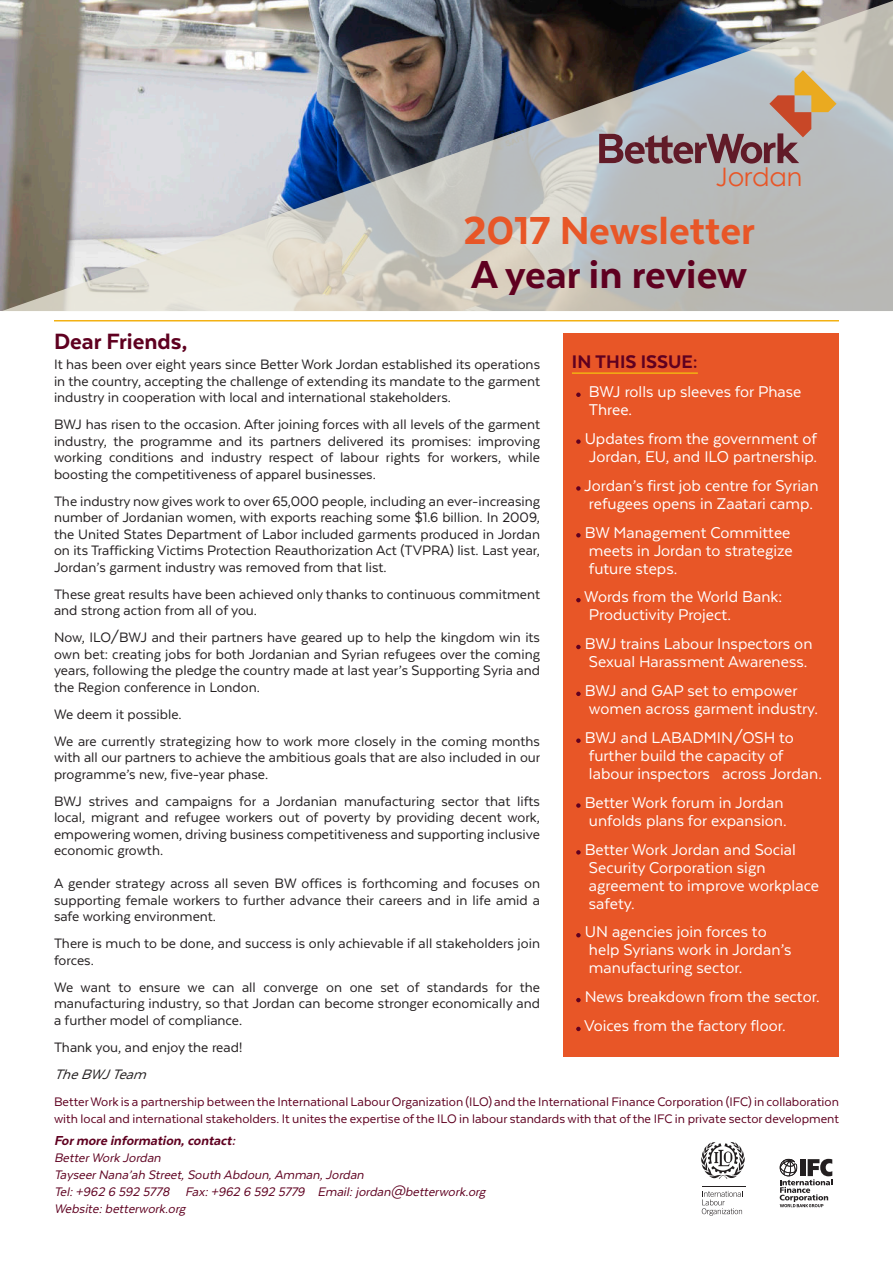
<style>
.page{position:relative;width:893px;height:1263px;background:#fff}
.page>*{position:absolute;margin:0;border:0;box-sizing:border-box;transform-origin:0 0}
.t1{font:800 45px "Texta";color:#e85627}
.t2{font:800 45px "Texta";color:#5f0020}
.t3{font:800 25.5px "Texta";color:#5f0020}
.t4{font:25.5px "Century Gothic";color:#e85627}
.t5{font:800 21px "Texta";color:#5f0020}
.t6{font:18px/18px "Texta";color:#fff}
.t7{font:15.75px/16.5px "Texta";color:#231f20;text-align:justify}
.t8{font:italic 15.75px "Texta";color:#231f20}
.t9{font:italic 800 15px "Texta";color:#5f0020}
.t10{font:14.25px/17.1px "Texta";color:#5f0020}
.t11{font:italic 14.25px/17.1px "Texta";color:#5f0020}
</style>
<div class="page">
<img style="left:2px;top:1px;width:891px;height:310px">
<div style="left:563px;top:333px;width:276px;height:724px;background:#e85627"></div>
<hr style="left:572px;top:372px;width:126px;height:2px;background:#f3b113">
<svg style="left:576px;top:392px;width:5px;height:5px"></svg>
<svg style="left:576px;top:439px;width:5px;height:5px"></svg>
<svg style="left:576px;top:486px;width:5px;height:5px"></svg>
<svg style="left:576px;top:533px;width:5px;height:4px"></svg>
<svg style="left:576px;top:598px;width:5px;height:4px"></svg>
<svg style="left:576px;top:645px;width:5px;height:4px"></svg>
<svg style="left:576px;top:692px;width:5px;height:4px"></svg>
<svg style="left:576px;top:738px;width:5px;height:5px"></svg>
<svg style="left:576px;top:803px;width:5px;height:5px"></svg>
<svg style="left:576px;top:850px;width:5px;height:5px"></svg>
<svg style="left:576px;top:933px;width:5px;height:4px"></svg>
<svg style="left:576px;top:998px;width:5px;height:4px"></svg>
<svg style="left:576px;top:1027px;width:5px;height:4px"></svg>
<hr style="left:54px;top:320px;width:785px;height:1px;background:#f3b113">
<svg style="left:599px;top:70px;width:237px;height:94px"></svg>
<hr style="left:702px;top:1187px;width:43px;height:1px;background:#231f20">
<svg style="left:702px;top:1191px;width:41px;height:24px"></svg>
<svg style="left:701px;top:1142px;width:44px;height:37px"></svg>
<svg style="left:780px;top:1159px;width:52px;height:48px"></svg>
<h2 class="t4" style="left:715px;top:163px;width:88px">Jordan</h2>
<h2 class="t3" style="left:54px;top:329px;width:135px">Dear Friends,</h2>
<h1 class="t1" style="left:463px;top:209px;width:293px">2017 Newsletter</h1>
<h1 class="t2" style="left:471px;top:253px;width:277px">A year in review</h1>
<p class="t7" style="left:54px;top:356px;width:488px">It has been over eight years since Better Work Jordan established its operations in the country, accepting the challenge of extending its mandate to the garment industry in cooperation with local and international stakeholders.</p>
<p class="t7" style="left:54px;top:416px;width:488px">BWJ has risen to the occasion. After joining forces with all levels of the garment industry, the programme and its partners delivered its promises: improving working conditions and industry respect of labour rights for workers, while boosting the competitiveness of apparel businesses.</p>
<p class="t7" style="left:54px;top:493px;width:488px">The industry now gives work to over 65,000 people, including an ever-increasing number of Jordanian women, with exports reaching some $1.6 billion. In 2009, the United States Department of Labor included garments produced in Jordan on its Trafficking Victims Protection Reauthorization Act (TVPRA) list. Last year, Jordan’s garment industry was removed from that list.</p>
<p class="t7" style="left:54px;top:586px;width:488px">These great results have been achieved only thanks to continuous commitment and strong action from all of you.</p>
<p class="t7" style="left:54px;top:629px;width:488px">Now, ILO/BWJ and their partners have geared up to help the kingdom win its own bet: creating jobs for both Jordanian and Syrian refugees over the coming years, following the pledge the country made at last year’s Supporting Syria and the Region conference in London.</p>
<p class="t7" style="left:54px;top:701px;width:488px;line-height:27px">We deem it possible.<br>We are currently strategizing how to work more closely in the coming months</p>
<p class="t7" style="left:54px;top:749px;width:488px">with all our partners to achieve the ambitious goals that are also included in our programme’s new, five-year phase.</p>
<p class="t7" style="left:54px;top:793px;width:488px">BWJ strives and campaigns for a Jordanian manufacturing sector that lifts local, migrant and refugee workers out of poverty by providing decent work, empowering women, driving business competitiveness and supporting inclusive economic growth.</p>
<p class="t7" style="left:54px;top:875px;width:488px">A gender strategy across all seven BW offices is forthcoming and focuses on supporting female workers to further advance their careers and in life amid a safe working environment.</p>
<p class="t7" style="left:54px;top:935px;width:488px">There is much to be done, and success is only achievable if all stakeholders join forces.</p>
<p class="t7" style="left:54px;top:979px;width:488px">We want to ensure we can all converge on one set of standards for the manufacturing industry, so that Jordan can become stronger economically and a further model of compliance.</p>
<p class="t7" style="left:54px;top:1039px;width:190px">Thank you, and enjoy the read!</p>
<p class="t8" style="left:54px;top:1067px;width:99px">TheBWJTeam</p>
<h3 class="t5" style="left:572px;top:352px;width:127px">IN THIS ISSUE:</h3>
<p class="t6" style="left:589px;top:383px;width:214px">BWJ rolls up sleeves for Phase<br>Three.</p>
<p class="t6" style="left:585px;top:429px;width:234px">Updates from the government of<br>Jordan, EU, and ILO partnership.</p>
<p class="t6" style="left:584px;top:476px;width:236px">Jordan’s first job centre for Syrian refugees opens in Zaatari camp.</p>
<p class="t6" style="left:585px;top:523px;width:210px">BW Management Committee meets in Jordan to strategize future steps.</p>
<p class="t6" style="left:584px;top:588px;width:200px">Words from the World Bank:<br>Productivity Project.</p>
<p class="t6" style="left:585px;top:635px;width:229px">BWJ trains Labour Inspectors on<br>Sexual Harassment Awareness.</p>
<p class="t6" style="left:585px;top:682px;width:235px">BWJ and GAP set to empower women across garment industry.</p>
<p class="t6" style="left:585px;top:729px;width:239px">BWJ and LABADMIN/OSH to further build the capacity of labour inspectors across Jordan.</p>
<p class="t6" style="left:585px;top:793px;width:203px">Better Work forum in Jordan unfolds plans for expansion.</p>
<p class="t6" style="left:585px;top:840px;width:236px">Better Work Jordan and Social<br>Security Corporation sign agreement to improve workplace safety.</p>
<p class="t6" style="left:585px;top:923px;width:208px">UN agencies join forces to help Syrians work in Jordan’s manufacturing sector.</p>
<p class="t6" style="left:584px;top:982px;width:237px;line-height:28.8px">News breakdown from the sector.<br>Voices from the factory floor.</p>
<p class="t10" style="left:54px;top:1093px;width:787px">Better Work is a partnership between the International Labour Organization (ILO) and the International Finance Corporation (IFC) in collaboration with local and international stakeholders. It unites the expertise of the ILO in labour standards with that of the IFC in private sector development</p>
<p class="t9" style="left:54px;top:1133px;width:186px">Formore information,contact:</p>
<p class="t11" style="left:54px;top:1149px;width:436px">BetterWork Jordan<br>TayseerNana’ah Street,South Abdoun,Amman,Jordan<br>Tel:+962 6 592 5778 Fax:+962 6 592 5779 Email:jordan@betterwork.org Website:betterwork.org</p>
</div>
